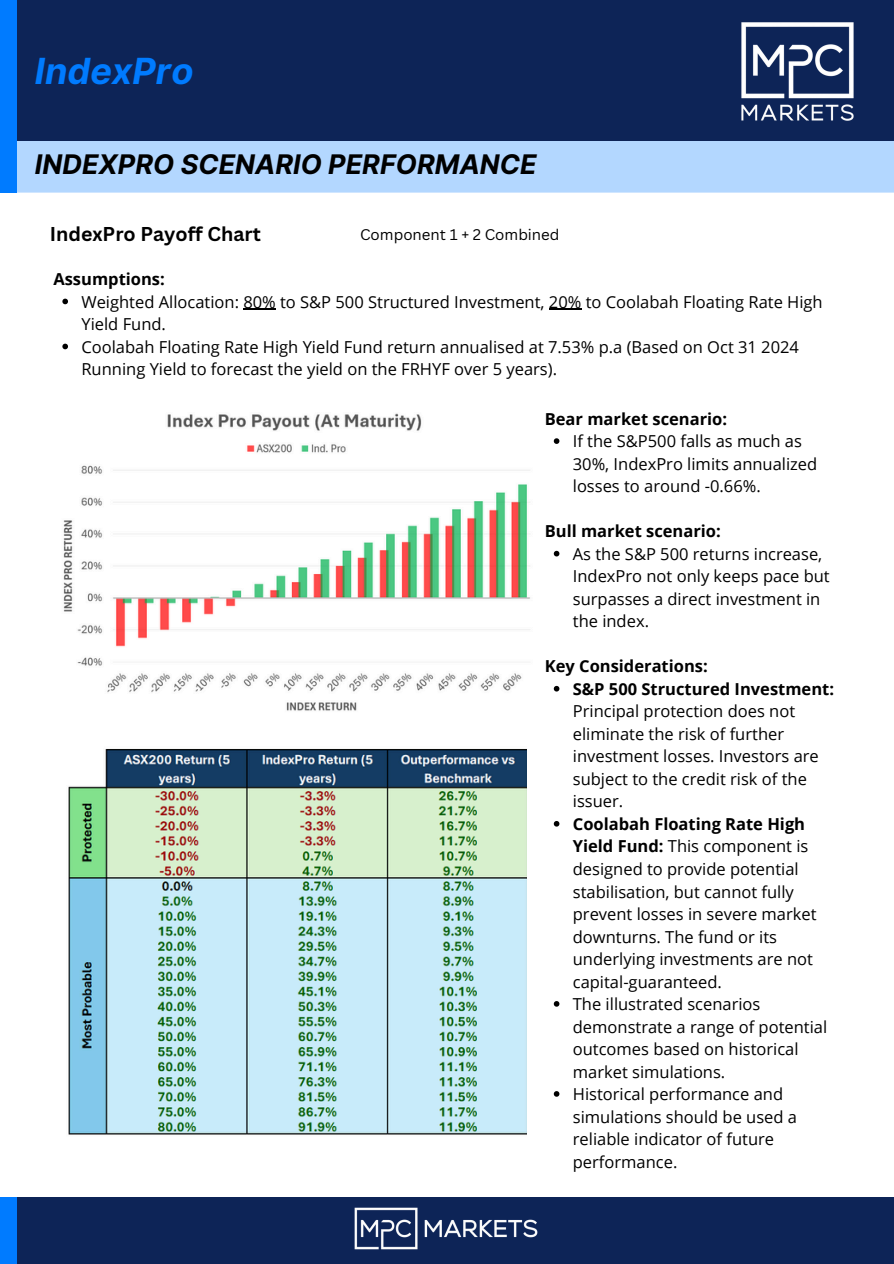
<style>
.page{position:relative;width:894px;height:1264px;background:#fff}
.page>*{position:absolute;margin:0;border:0;box-sizing:border-box;transform-origin:0 0}
.t1{font:italic 700 36px "Inter";color:#007bff}
.t2{font:italic 700 27px "Inter";color:#000}
.t3{font:700 19.5px "Canva Sans";color:#000}
.t4{font:16.5px/22.5px "Open Sans";color:#000}
.t5{font:700 16.5px "Open Sans";color:#000}
.t6{font:15px "Canva Sans";color:#000}
.s1{font-weight:700}
</style>
<div class="page">
<div style="left:0;top:1197px;width:893px;height:66px;background:#0d2457"></div>
<div style="left:0;top:1197px;width:17px;height:66px;background:#007bff"></div>
<div style="left:17px;top:140px;width:876px;height:53px;background:#b3d7ff"></div>
<div style="left:0;top:0;width:893px;height:140px;background:#0d2457"></div>
<div style="left:0;top:0;width:17px;height:193px;background:#007bff"></div>
<img style="left:741px;top:22px;width:113px;height:99px">
<img style="left:354px;top:1207px;width:184px;height:43px">
<img style="left:63px;top:413px;width:467px;height:298px">
<img style="left:68px;top:749px;width:458px;height:386px">
<svg style="left:553px;top:438px;width:6px;height:6px"></svg>
<svg style="left:553px;top:551px;width:6px;height:5px"></svg>
<svg style="left:553px;top:686px;width:6px;height:5px"></svg>
<svg style="left:553px;top:821px;width:6px;height:5px"></svg>
<svg style="left:553px;top:1001px;width:6px;height:5px"></svg>
<svg style="left:553px;top:1091px;width:6px;height:5px"></svg>
<svg style="left:62px;top:298px;width:6px;height:6px"></svg>
<hr style="left:243px;top:309px;width:33px;height:1px;background:#000">
<hr style="left:548px;top:309px;width:33px;height:1px;background:#000">
<svg style="left:62px;top:343px;width:6px;height:6px"></svg>
<h2 class="t1" style="left:35px;top:50px;width:160px">IndexPro</h2>
<h1 class="t2" style="left:35px;top:148px;width:503px">INDEXPRO SCENARIO PERFORMANCE</h1>
<p class="t3" style="left:50px;top:221px;width:212px">IndexPro Payoff Chart</p>
<p class="t6" style="left:360px;top:224px;width:201px">Component 1 + 2 Combined</p>
<h4 class="t5" style="left:53px;top:267px;width:113px">Assumptions:</h4>
<p class="t4" style="left:81px;top:290px;width:742px">Weighted Allocation: 80% to S&amp;P 500 Structured Investment, 20% to Coolabah Floating Rate High<br>Yield Fund.</p>
<h4 class="t4" style="left:81px;top:335px;width:718px">Coolabah Floating Rate High Yield Fund return annualised at 7.53% p.a (Based on Oct 31 2024<br>Running Yield to forecast the yield on the FRHYF over 5 years).</h4>
<h3 class="t5" style="left:544px;top:407px;width:184px">Bear market scenario:</h3>
<p class="t4" style="left:572px;top:429px;width:246px">If the S&amp;P500 falls as much as<br>30%, IndexPro limits annualized losses to around -0.66%.</p>
<h4 class="t5" style="left:544px;top:519px;width:177px">Bull market scenario:</h4>
<p class="t4" style="left:572px;top:542px;width:258px">As the S&amp;P 500 returns increase,<br>IndexPro not only keeps pace but surpasses a direct investment in the index.</p>
<p class="t5" style="left:544px;top:654px;width:164px">Key Considerations:</p>
<p class="t4" style="left:572px;top:677px;width:262px"><span class="s1">S&amp;P 500 Structured Investment:<br></span>Principal protection does not eliminate the risk of further investment losses. Investors are subject to the credit risk of the issuer.</p>
<p class="t4" style="left:572px;top:812px;width:245px"><span class="s1">Coolabah Floating Rate High<br>Yield Fund:</span> This component is designed to provide potential stabilisation, but cannot fully prevent losses in severe market downturns. The fund or its underlying investments are not capital-guaranteed.</p>
<h4 class="t4" style="left:572px;top:992px;width:256px">The illustrated scenarios demonstrate a range of potential outcomes based on historical market simulations.</h4>
<p class="t4" style="left:572px;top:1082px;width:226px">Historical performance and simulations should be used a reliable indicator of future performance.</p>
</div>
